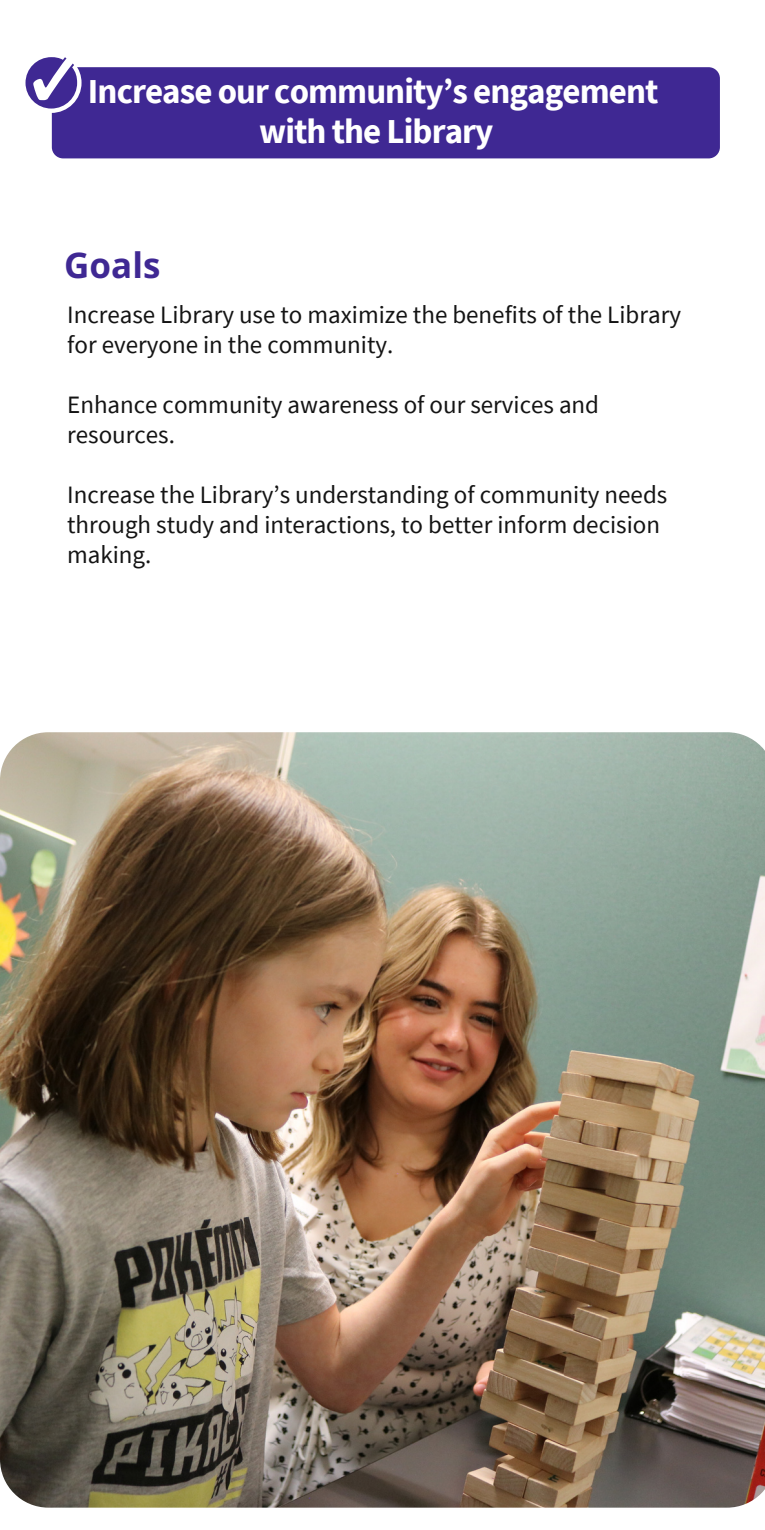
<style>
.page{position:relative;width:765px;height:1530px;background:#fff}
.page>*{position:absolute;margin:0;border:0;box-sizing:border-box;transform-origin:0 0}
.t1{font:700 35px "Source Sans Pro";letter-spacing:-.025em;color:#fff}
.t2{font:700 35px "Open Sans";color:#3f2893}
.t3{font:25px/30px "Source Sans Pro";color:#141414}
</style>
<div class="page">
<div style="left:52px;top:67px;width:668px;height:91px;background:#3f2893;border-radius:11px"></div>
<img style="left:0;top:732px;width:765px;height:776px">
<svg style="left:25px;top:57px;width:58px;height:56px"></svg>
<p class="t1" style="left:88px;top:69px;width:572px">Increase our community’s engagement</p>
<p class="t1" style="left:259px;top:108px;width:236px">with the Library</p>
<p class="t2" style="left:64px;top:241px;width:98px">Goals</p>
<p class="t3" style="left:67px;top:299px;width:615px">Increase Library use to maximize the benefits of the Library for everyone in the community.</p>
<p class="t3" style="left:67px;top:389px;width:533px">Enhance community awareness of our services and resources.</p>
<p class="t3" style="left:67px;top:479px;width:602px">Increase the Library’s understanding of community needs through study and interactions, to better inform decision making.</p>
</div>
